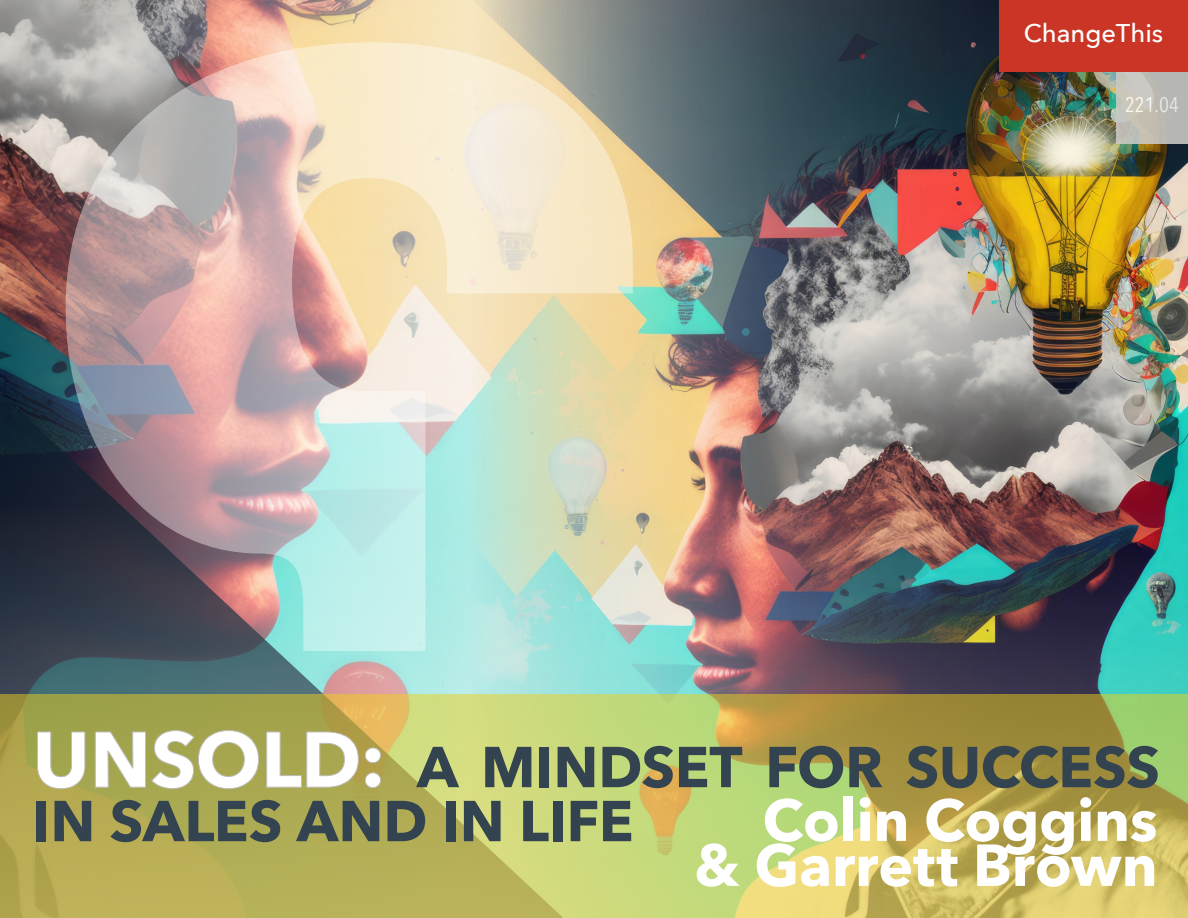
<style>
.page{position:relative;width:1188px;height:918px;background:#fff}
.page>*{position:absolute;margin:0;border:0;box-sizing:border-box;transform-origin:0 0}
.t1{font:700 58.5px/45px "Avenir Next";letter-spacing:-.005em;color:#fff;text-align:right}
.t2{font:700 57px/54px "Avenir Next";letter-spacing:-.005em;color:#33434f}
.t3{font:500 25.5px "Avenir Next";color:#fff}
.t4{font:21px "Avenir Next Condensed";color:#fff}
.s1{font-size:78px;color:#fff}
</style>
<div class="page">
<img style="left:0;top:0;width:472px;height:326px">
<img style="left:472px;top:0;width:716px;height:501px">
<svg style="left:0;top:326px;width:66px;height:175px;background:#193340"></svg>
<img style="left:0;top:501px;width:1188px;height:194px">
<img style="left:66px;top:42px;width:567px;height:609px">
<div style="left:1116px;top:72px;width:72px;height:72px;background:linear-gradient(to right,#cac8bb,#b4b3b1)"></div>
<div style="left:999px;top:0;width:189px;height:72px;background:#cb3525"></div>
<svg style="left:0;top:695px;width:1188px;height:223px;background:#b9b55c"></svg>
<p class="t3" style="left:1024px;top:11px;width:141px">ChangeThis</p>
<p class="t4" style="left:1125px;top:87px;width:55px">221.04</p>
<p class="t2" style="left:32px;top:739px;width:1129px"><span class="s1">UNSOLD:</span> A MINDSET FOR SUCCESS<br>IN SALES AND IN LIFE</p>
<p class="t1" style="left:694px;top:797px;width:465px">Colin Coggins<br>&amp; Garrett Brown</p>
</div>
